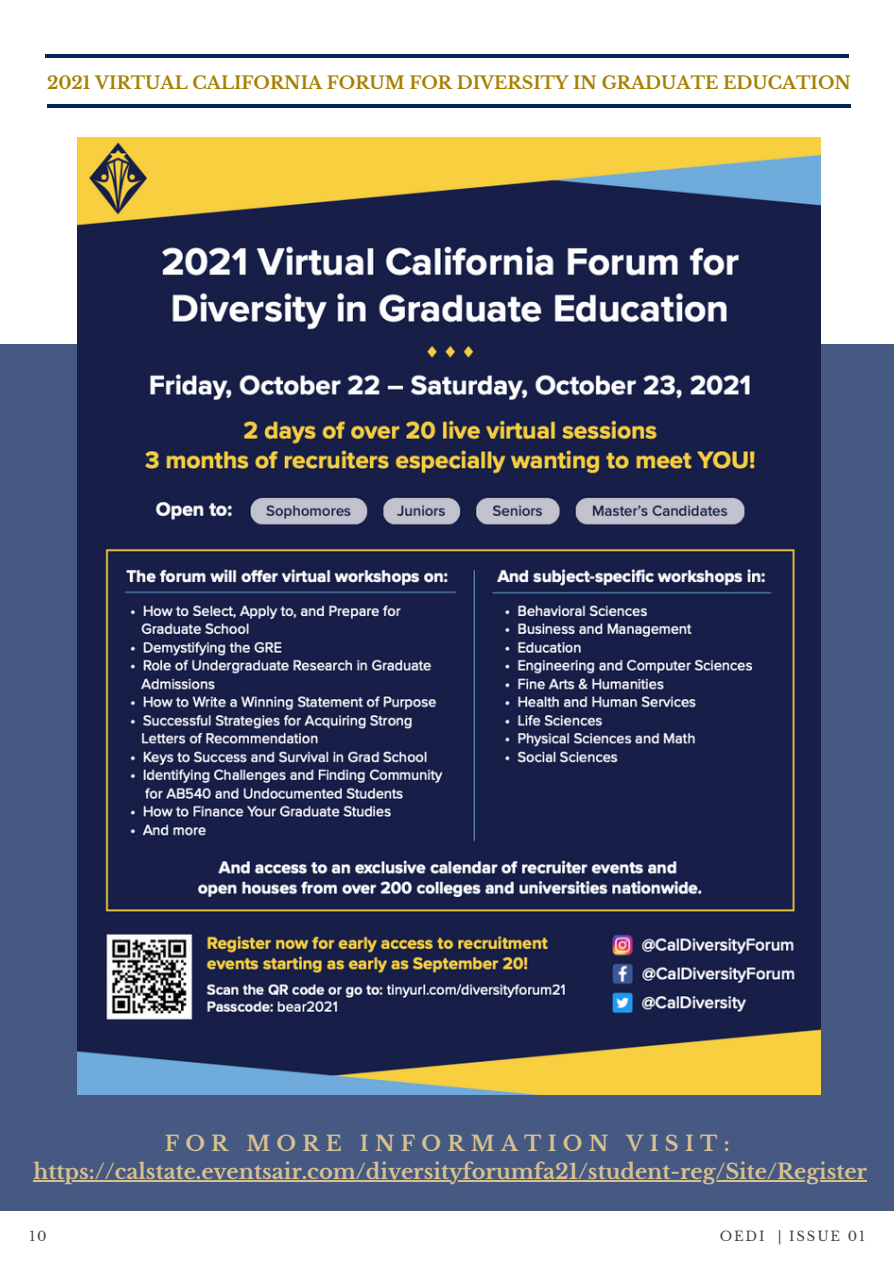
<style>
.page{position:relative;width:894px;height:1264px;background:#fff}
.page>*{position:absolute;margin:0;border:0;box-sizing:border-box;transform-origin:0 0}
.t1{font:700 20.85px/28.2px "Libre Baskerville";color:#d7c190;text-align:center}
.t2{font:700 17.4px "Libre Baskerville";color:#a68100}
.t3{font:13.2px "Libre Baskerville";letter-spacing:.14em;color:#444440}
</style>
<div class="page">
<hr style="left:45px;top:54px;width:803px;height:4px;background:#002856">
<hr style="left:47px;top:104px;width:803px;height:4px;background:#002856">
<div style="left:0;top:344px;width:893px;height:866px;background:#465982"></div>
<img style="left:78px;top:137px;width:742px;height:957px">
<hr style="left:34px;top:1180px;width:832px;height:1px;background:#d7c190">
<p class="t2" style="left:47px;top:73px;width:805px">2021 VIRTUAL CALIFORNIA FORUM FOR DIVERSITY IN GRADUATE EDUCATION</p>
<p class="t1" style="left:34px;top:1129px;width:834px">FOR MORE INFORMATION VISIT: https://calstate.eventsair.com/diversityforumfa21/student-reg/Site/Register</p>
<p class="t3" style="left:30px;top:1228px;width:19px">10</p>
<p class="t3" style="left:719px;top:1228px;width:147px">OEDI | ISSUE 01</p>
</div>
